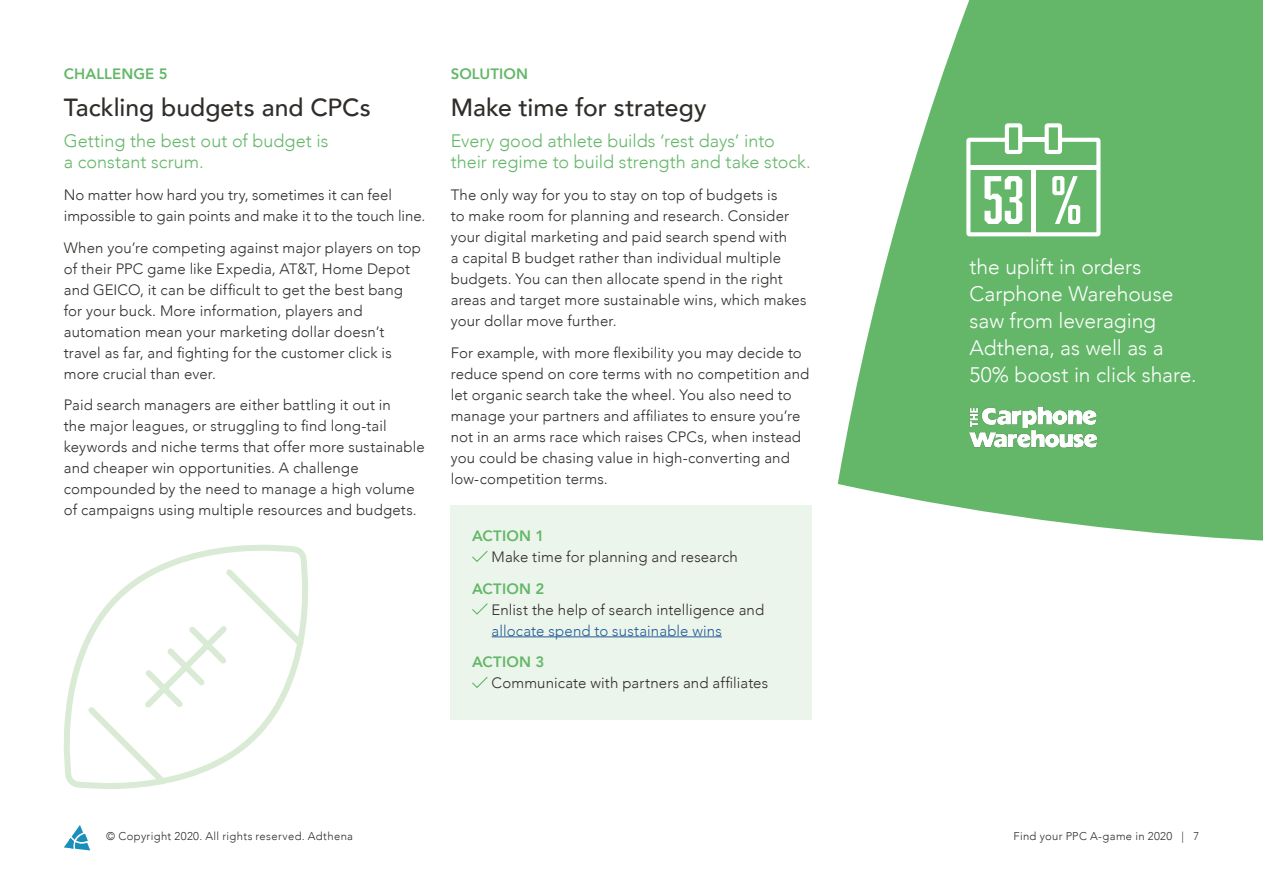
<style>
.page{position:relative;width:1263px;height:893px;background:#fff}
.page>*{position:absolute;margin:0;border:0;box-sizing:border-box;transform-origin:0 0}
.t1{font:500 24.75px "Avenir";color:#302d2a}
.t2{font:300 21px/27px "Avenir";color:#fff}
.t3{font:300 18px/21px "Avenir";color:#64b769}
.t4{font:300 15px/21px "Avenir";letter-spacing:.01em;color:#302d2a}
.t5{font:800 15px "Avenir";letter-spacing:.01em;color:#64b769}
.t6{font:300 15px "Avenir";letter-spacing:.01em;color:#245d96}
.t7{font:300 11.25px "Avenir";letter-spacing:.03em;color:#302d2a}
</style>
<div class="page">
<svg style="left:64px;top:825px;width:26px;height:25px"></svg>
<svg style="left:838px;top:0;width:425px;height:541px;fill:#64b769"></svg>
<div style="left:451px;top:505px;width:361px;height:215px;background:#ecf5eb"></div>
<hr style="left:492px;top:636px;width:230px;height:1px;background:#245d96">
<svg style="left:472px;top:551px;width:16px;height:11px"></svg>
<svg style="left:472px;top:603px;width:16px;height:12px"></svg>
<svg style="left:472px;top:677px;width:16px;height:11px"></svg>
<img style="left:966px;top:401px;width:139px;height:50px">
<svg style="left:63px;top:544px;width:245px;height:245px"></svg>
<svg style="left:966px;top:123px;width:134px;height:113px"></svg>
<p class="t5" style="left:64px;top:62px;width:105px">CHALLENGE 5</p>
<h1 class="t1" style="left:64px;top:86px;width:309px">Tackling budgets and CPCs</h1>
<p class="t3" style="left:64px;top:130px;width:266px">Getting the best out of budget is a constant scrum.</p>
<p class="t4" style="left:64px;top:185px;width:363px">No matter how hard you try, sometimes it can feel impossible to gain points and make it to the touch line.</p>
<p class="t4" style="left:64px;top:237px;width:359px">When you’re competing against major players on top of their PPC game like Expedia, AT&amp;T, Home Depot and GEICO, it can be difficult to get the best bang for your buck. More information, players and automation mean your marketing dollar doesn’t travel as far, and fighting for the customer click is more crucial than ever.</p>
<p class="t4" style="left:64px;top:395px;width:362px">Paid search managers are either battling it out in<br>the major leagues, or struggling to find long-tail keywords and niche terms that offer more sustainable and cheaper win opportunities. A challenge compounded by the need to manage a high volume of campaigns using multiple resources and budgets.</p>
<p class="t5" style="left:451px;top:62px;width:79px">SOLUTION</p>
<h1 class="t1" style="left:451px;top:86px;width:257px">Make time for strategy</h1>
<p class="t3" style="left:451px;top:130px;width:362px">Every good athlete builds ‘rest days’ into their regime to build strength and take stock.</p>
<p class="t4" style="left:451px;top:185px;width:357px">The only way for you to stay on top of budgets is<br>to make room for planning and research. Consider your digital marketing and paid search spend with<br>a capital B budget rather than individual multiple budgets. You can then allocate spend in the right areas and target more sustainable wins, which makes your dollar move further.</p>
<p class="t4" style="left:451px;top:342px;width:360px">For example, with more flexibility you may decide to reduce spend on core terms with no competition and let organic search take the wheel. You also need to manage your partners and affiliates to ensure you’re not in an arms race which raises CPCs, when instead you could be chasing value in high-converting and low-competition terms.</p>
<p class="t5" style="left:472px;top:524px;width:74px">ACTION 1</p>
<p class="t4" style="left:492px;top:547px;width:248px">Make time for planning and research</p>
<p class="t5" style="left:472px;top:577px;width:74px">ACTION 2</p>
<p class="t4" style="left:492px;top:599px;width:274px">Enlist the help of search intelligence and</p>
<p class="t6" style="left:492px;top:622px;width:232px">allocate spend to sustainable wins</p>
<p class="t5" style="left:472px;top:650px;width:74px">ACTION 3</p>
<p class="t4" style="left:492px;top:673px;width:278px">Communicate with partners and affiliates</p>
<h2 class="t2" style="left:969px;top:253px;width:228px">the uplift in orders<br>Carphone Warehouse saw from leveraging<br>Adthena, as well as a<br>50% boost in click share.</h2>
<p class="t7" style="left:106px;top:830px;width:248px">© Copyright 2020. All rights reserved. Adthena</p>
<p class="t7" style="left:1013px;top:830px;width:187px">Find your PPC A-game in 2020 | 7</p>
</div>
